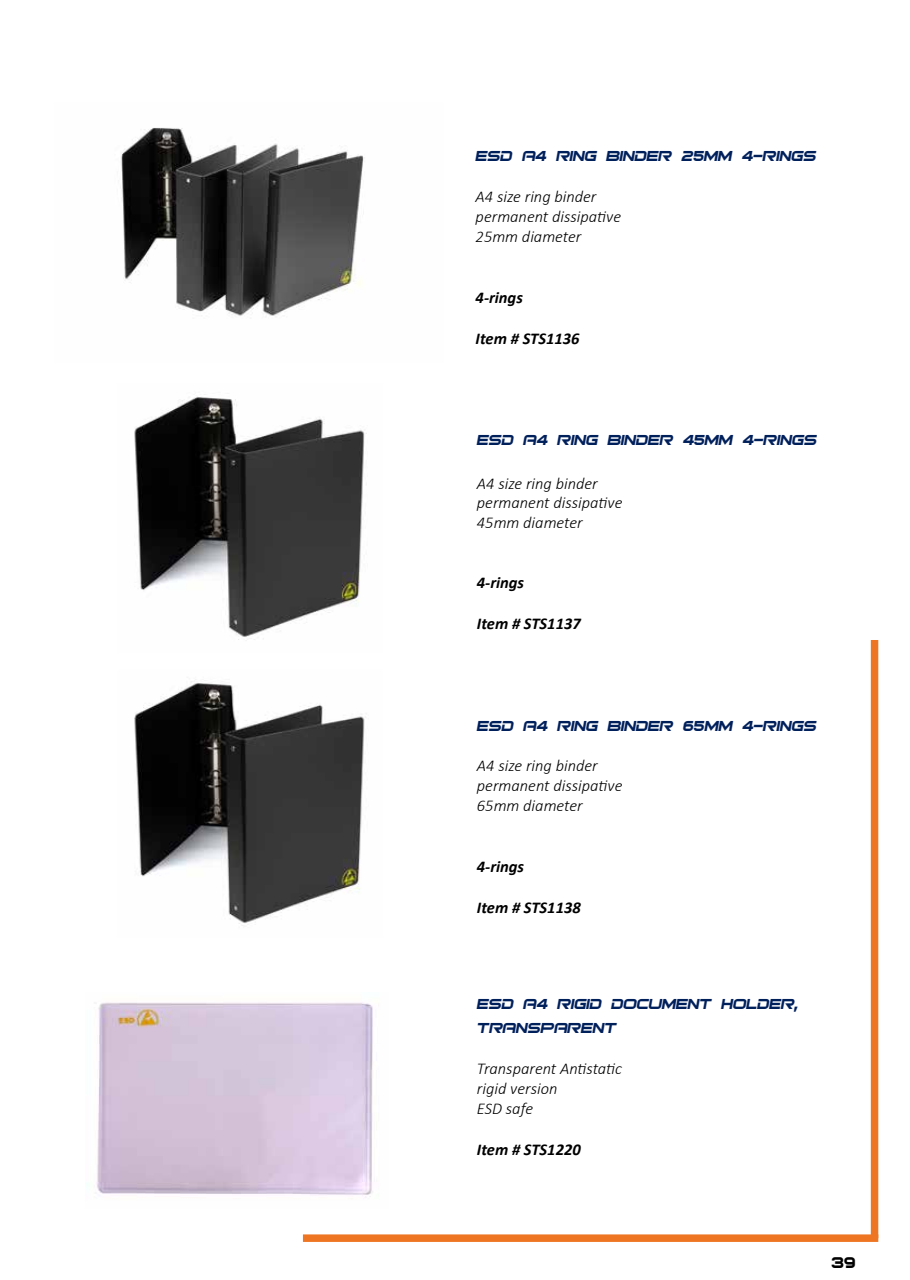
<style>
.page{position:relative;width:910px;height:1280px;background:#fff}
.page>*{position:absolute;margin:0;border:0;box-sizing:border-box;transform-origin:0 0}
.t1{font:21px "BITSUMIS Regular";color:#000}
.t2{font:italic 19.5px/23.4px "BITSUMIS Regular";color:#00205c}
.t3{font:italic 300 16.5px/19.8px "Calibri";color:#000}
.t4{font:italic 700 16.5px "Calibri";color:#000}
</style>
<div class="page">
<div style="left:871px;top:640px;width:7px;height:598px;background:#ee7623"></div>
<div style="left:303px;top:1234px;width:575px;height:8px;background:#ee7623"></div>
<img style="left:121px;top:128px;width:244px;height:188px">
<img style="left:134px;top:394px;width:233px;height:246px">
<img style="left:134px;top:679px;width:232px;height:247px">
<img style="left:85px;top:1002px;width:288px;height:196px">
<p class="t2" style="left:476px;top:142px;width:345px">ESD A4 Ring Binder 25mm 4-rings</p>
<p class="t3" style="left:476px;top:187px;width:147px">A4 size ring binder permanent dissipative<br>25mm diameter</p>
<p class="t4" style="left:476px;top:286px;width:49px">4-rings</p>
<p class="t4" style="left:476px;top:327px;width:105px">Item # STS1136</p>
<p class="t2" style="left:477px;top:427px;width:345px">ESD A4 Ring Binder 45mm 4-rings</p>
<p class="t3" style="left:477px;top:473px;width:147px">A4 size ring binder permanent dissipative<br>45mm diameter</p>
<p class="t4" style="left:477px;top:570px;width:49px">4-rings</p>
<p class="t4" style="left:477px;top:612px;width:105px">Item # STS1137</p>
<p class="t2" style="left:477px;top:713px;width:344px">ESD A4 Ring Binder 65mm 4-rings</p>
<p class="t3" style="left:477px;top:755px;width:147px">A4 size ring binder permanent dissipative<br>65mm diameter</p>
<p class="t4" style="left:477px;top:855px;width:49px">4-rings</p>
<p class="t4" style="left:477px;top:896px;width:105px">Item # STS1138</p>
<p class="t2" style="left:477px;top:991px;width:323px">ESD A4 rigid Document Holder, transparent</p>
<p class="t3" style="left:477px;top:1058px;width:147px">Transparent Antistatic rigid version<br>ESD safe</p>
<p class="t4" style="left:477px;top:1138px;width:105px">Item # STS1220</p>
<p class="t1" style="left:832px;top:1250px;width:26px">39</p>
</div>
